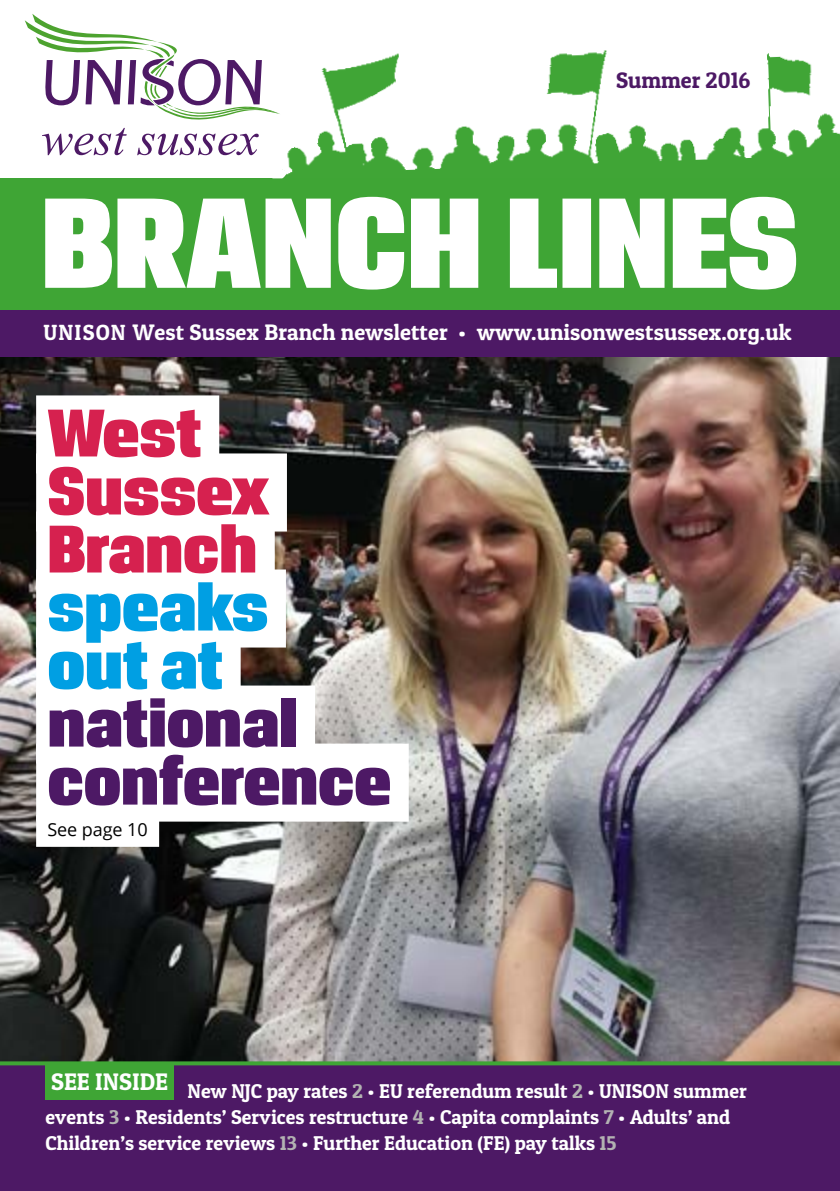
<style>
.page{position:relative;width:840px;height:1191px;background:#fff}
.page>*{position:absolute;margin:0;border:0;box-sizing:border-box;transform-origin:0 0}
.Heading{font:72px "Breuer Headline";letter-spacing:-.005em;color:#4d1965}
.Heading-2{font:72px "Breuer Headline";letter-spacing:-.005em;color:#d6214f}
.Heading-3{font:72px "Breuer Headline";letter-spacing:-.005em;color:#009fe3}
.t1{font:24px "Patua One";color:#fff}
.t2{font:22.4px "Patua One";letter-spacing:.005em;color:#fff}
.t3{font:22.4px "Patua One";color:#4d1965}
.t4{font:20px/26px "Patua One";color:#fff}
.Heading-4{font:18px "Open Sans";letter-spacing:-.005em;color:#000}
.s1{font-size:22px}
.s2{color:#b3b2b2}
</style>
<div class="page">
<img style="left:0;top:356px;width:839px;height:705px">
<div style="left:0;top:178px;width:839px;height:174px;background:#3fa535"></div>
<img style="left:280px;top:50px;width:559px;height:129px">
<svg style="left:280px;top:165px;width:8px;height:13px"></svg>
<svg style="left:25px;top:14px;width:255px;height:141px"></svg>
<svg style="left:45px;top:197px;width:750px;height:92px;fill:#fff"></svg>
<div style="left:0;top:310px;width:839px;height:46px;background:#4d1965"></div>
<div style="left:0;top:1063px;width:839px;height:128px;background:#4d1965"></div>
<div style="left:45px;top:1061px;width:129px;height:38px;background:#3fa535"></div>
<svg style="left:0;top:1061px;width:839px;height:4px;background:#449f39"></svg>
<div style="left:36px;top:395px;width:183px;height:78px;background:#fff"></div>
<div style="left:36px;top:453px;width:251px;height:78px;background:#fff"></div>
<div style="left:36px;top:511px;width:238px;height:78px;background:#fff"></div>
<div style="left:36px;top:569px;width:250px;height:78px;background:#fff"></div>
<div style="left:36px;top:627px;width:204px;height:78px;background:#fff"></div>
<div style="left:36px;top:685px;width:279px;height:78px;background:#fff"></div>
<div style="left:36px;top:743px;width:372px;height:78px;background:#fff"></div>
<div style="left:36px;top:815px;width:123px;height:32px;background:#fff"></div>
<p class="t3" style="left:615px;top:66px;width:136px">Summer 2016</p>
<p class="t2" style="left:44px;top:318px;width:749px"><span class="s1">UNISON</span> West Sussex Branch newsletter • www.unisonwestsussex.org.uk</p>
<p class="Heading-2" style="left:47px;top:393px;width:156px">West</p>
<p class="Heading-2" style="left:47px;top:451px;width:223px">Sussex</p>
<p class="Heading-2" style="left:47px;top:509px;width:211px">Branch</p>
<p class="Heading-3" style="left:47px;top:567px;width:222px">speaks</p>
<p class="Heading-3" style="left:47px;top:625px;width:177px">out at</p>
<p class="Heading" style="left:47px;top:683px;width:251px">national</p>
<p class="Heading" style="left:47px;top:741px;width:345px">conference</p>
<p class="Heading-4" style="left:47px;top:818px;width:102px">See page 10</p>
<p class="t1" style="left:51px;top:1066px;width:118px">SEE INSIDE</p>
<p class="t4" style="left:45px;top:1077px;width:702px;text-indent:142px">New NJC pay rates <span class="s2">2</span> • EU referendum result <span class="s2">2</span> • UNISON summer events <span class="s2">3</span> • Residents’ Services restructure <span class="s2">4</span> • Capita complaints <span class="s2">7</span> • Adults’ and<br>Children’s service reviews <span class="s2">13</span> • Further Education (FE) pay talks <span class="s2">15</span></p>
</div>
